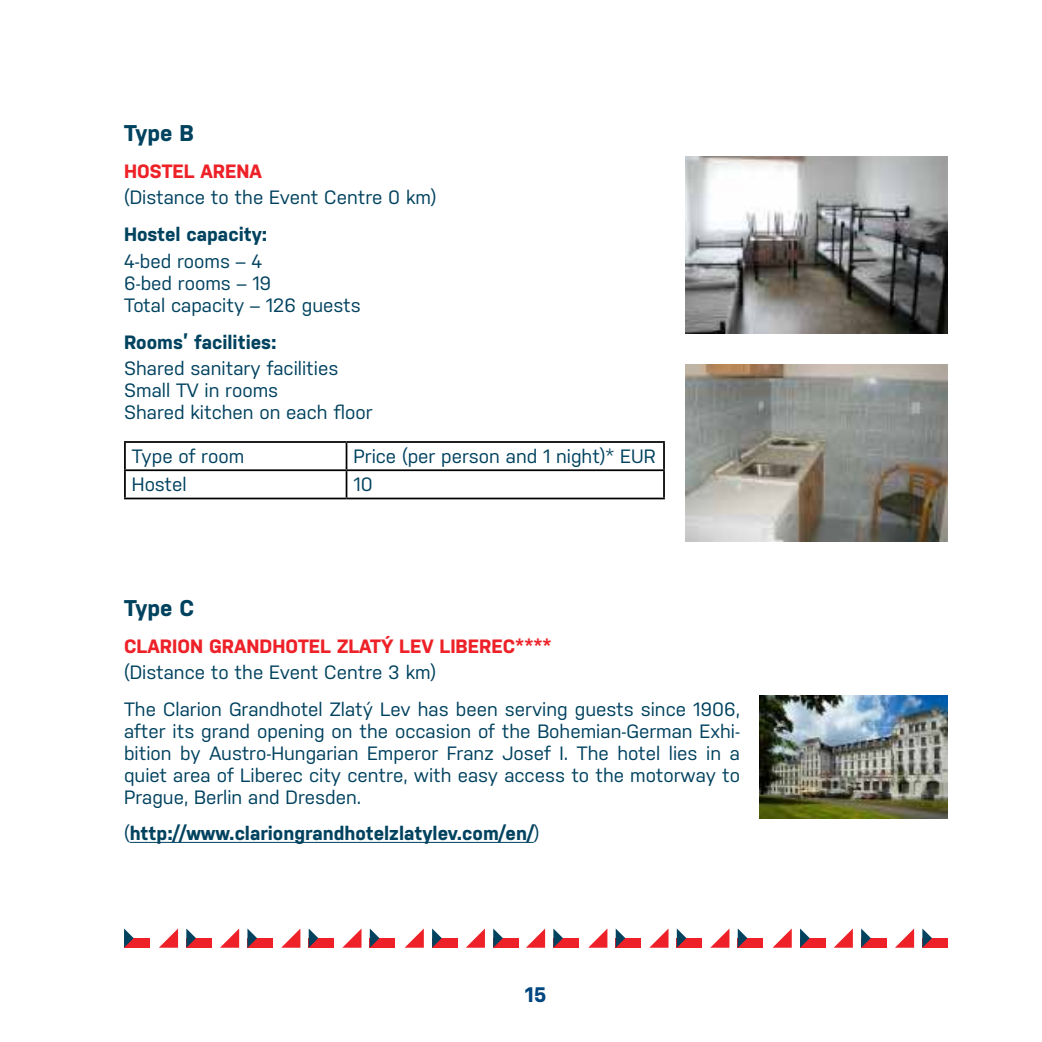
<style>
.page{position:relative;width:1042px;height:1042px;background:#fff}
.page>*{position:absolute;margin:0;border:0;box-sizing:border-box;transform-origin:0 0}
.t1{font:700 22.75px "Nudista";color:#01425f}
.t2{font:700 21px "Nudista";color:#00467f}
.t3{font:19.25px/21.9px "Nudista";color:#01425f}
.t4{font:700 19.25px "Nudista";color:#01425f}
.t5{font:700 19.25px "Nudista";color:#ed2127}
.s1{font-weight:400}
</style>
<div class="page">
<div style="left:124px;top:938px;width:25px;height:9px;background:#ed2127"></div>
<svg style="left:124px;top:928px;width:10px;height:19px"></svg>
<div style="left:247px;top:938px;width:26px;height:9px;background:#ed2127"></div>
<svg style="left:220px;top:928px;width:19px;height:19px"></svg>
<svg style="left:247px;top:928px;width:10px;height:19px"></svg>
<div style="left:186px;top:938px;width:26px;height:9px;background:#ed2127"></div>
<svg style="left:159px;top:928px;width:19px;height:19px"></svg>
<svg style="left:186px;top:928px;width:10px;height:19px"></svg>
<div style="left:370px;top:938px;width:25px;height:9px;background:#ed2127"></div>
<svg style="left:343px;top:929px;width:18px;height:18px"></svg>
<svg style="left:370px;top:928px;width:9px;height:19px"></svg>
<div style="left:309px;top:938px;width:25px;height:9px;background:#ed2127"></div>
<svg style="left:282px;top:929px;width:18px;height:18px"></svg>
<svg style="left:309px;top:929px;width:9px;height:18px"></svg>
<div style="left:493px;top:938px;width:25px;height:9px;background:#ed2127"></div>
<svg style="left:466px;top:928px;width:19px;height:19px"></svg>
<svg style="left:493px;top:928px;width:10px;height:19px"></svg>
<div style="left:432px;top:938px;width:25px;height:9px;background:#ed2127"></div>
<svg style="left:405px;top:928px;width:19px;height:19px"></svg>
<svg style="left:432px;top:928px;width:10px;height:19px"></svg>
<div style="left:553px;top:938px;width:26px;height:9px;background:#ed2127"></div>
<svg style="left:526px;top:928px;width:19px;height:19px"></svg>
<svg style="left:553px;top:928px;width:10px;height:19px"></svg>
<div style="left:677px;top:938px;width:25px;height:9px;background:#ed2127"></div>
<svg style="left:650px;top:929px;width:18px;height:18px"></svg>
<svg style="left:677px;top:928px;width:9px;height:19px"></svg>
<div style="left:616px;top:938px;width:25px;height:9px;background:#ed2127"></div>
<svg style="left:589px;top:929px;width:18px;height:18px"></svg>
<svg style="left:616px;top:929px;width:9px;height:18px"></svg>
<div style="left:738px;top:938px;width:25px;height:9px;background:#ed2127"></div>
<svg style="left:711px;top:929px;width:18px;height:18px"></svg>
<svg style="left:738px;top:929px;width:9px;height:18px"></svg>
<div style="left:861px;top:938px;width:25px;height:9px;background:#ed2127"></div>
<svg style="left:834px;top:928px;width:19px;height:19px"></svg>
<svg style="left:861px;top:928px;width:10px;height:19px"></svg>
<div style="left:800px;top:938px;width:25px;height:9px;background:#ed2127"></div>
<svg style="left:773px;top:928px;width:19px;height:19px"></svg>
<svg style="left:800px;top:928px;width:9px;height:19px"></svg>
<div style="left:922px;top:938px;width:25px;height:9px;background:#ed2127"></div>
<svg style="left:895px;top:928px;width:19px;height:19px"></svg>
<svg style="left:922px;top:928px;width:10px;height:19px"></svg>
<hr style="left:130px;top:842px;width:404px;height:1px;background:#01425f">
<hr style="left:124px;top:441px;width:222px;height:2px;background:#000">
<hr style="left:124px;top:443px;width:2px;height:26px;background:#000">
<hr style="left:346px;top:441px;width:319px;height:2px;background:#000">
<hr style="left:663px;top:443px;width:2px;height:26px;background:#000">
<hr style="left:124px;top:469px;width:222px;height:2px;background:#000">
<hr style="left:124px;top:471px;width:2px;height:27px;background:#000">
<hr style="left:346px;top:469px;width:319px;height:2px;background:#000">
<svg style="left:346px;top:443px;width:1px;height:55px"></svg>
<hr style="left:663px;top:471px;width:2px;height:27px;background:#000">
<hr style="left:124px;top:498px;width:222px;height:1px;background:#000">
<hr style="left:346px;top:498px;width:319px;height:1px;background:#000">
<img style="left:685px;top:156px;width:262px;height:177px">
<img style="left:685px;top:365px;width:262px;height:176px">
<img style="left:760px;top:696px;width:187px;height:122px">
<p class="t1" style="left:124px;top:120px;width:71px">Type B</p>
<p class="t5" style="left:124px;top:160px;width:140px">HOSTEL ARENA</p>
<p class="t3" style="left:124px;top:187px;width:314px">(Distance to the Event Centre 0 km)</p>
<p class="t4" style="left:124px;top:223px;width:145px">Hostel capacity:</p>
<p class="t3" style="left:124px;top:250px;width:238px">4-bed rooms – 4<br>6-bed rooms – 19<br>Total capacity – 126 guests</p>
<p class="t4" style="left:124px;top:331px;width:154px">Rooms’ facilities:</p>
<p class="t3" style="left:124px;top:358px;width:250px">Shared sanitary facilities<br>Small TV in rooms<br>Shared kitchen on each floor</p>
<p class="t3" style="left:132px;top:445px;width:114px">Type of room</p>
<p class="t3" style="left:353px;top:445px;width:304px">Price (per person and 1 night)* EUR</p>
<p class="t3" style="left:132px;top:474px;width:56px">Hostel</p>
<p class="t3" style="left:353px;top:474px;width:21px">10</p>
<p class="t1" style="left:124px;top:595px;width:72px">Type C</p>
<p class="t5" style="left:124px;top:635px;width:429px">CLARION GRANDHOTEL ZLATÝ LEV LIBEREC****</p>
<p class="t3" style="left:124px;top:654px;width:617px;line-height:36.8px">(Distance to the Event Centre 3 km)<br>The Clarion Grandhotel Zlatý Lev has been serving guests since 1906,</p>
<p class="t3" style="left:124px;top:720px;width:617px;text-align:justify">after its grand opening on the occasion of the Bohemian-German Exhi&shy;bition by Austro-Hungarian Emperor Franz Josef I. The hotel lies in a quiet area of Liberec city centre, with easy access to the motorway to Prague, Berlin and Dresden.</p>
<p class="t4" style="left:124px;top:822px;width:417px"><span class="s1">(</span>http://www.clariongrandhotelzlatylev.com/en/<span class="s1">)</span></p>
<p class="t2" style="left:525px;top:982px;width:23px">15</p>
</div>
